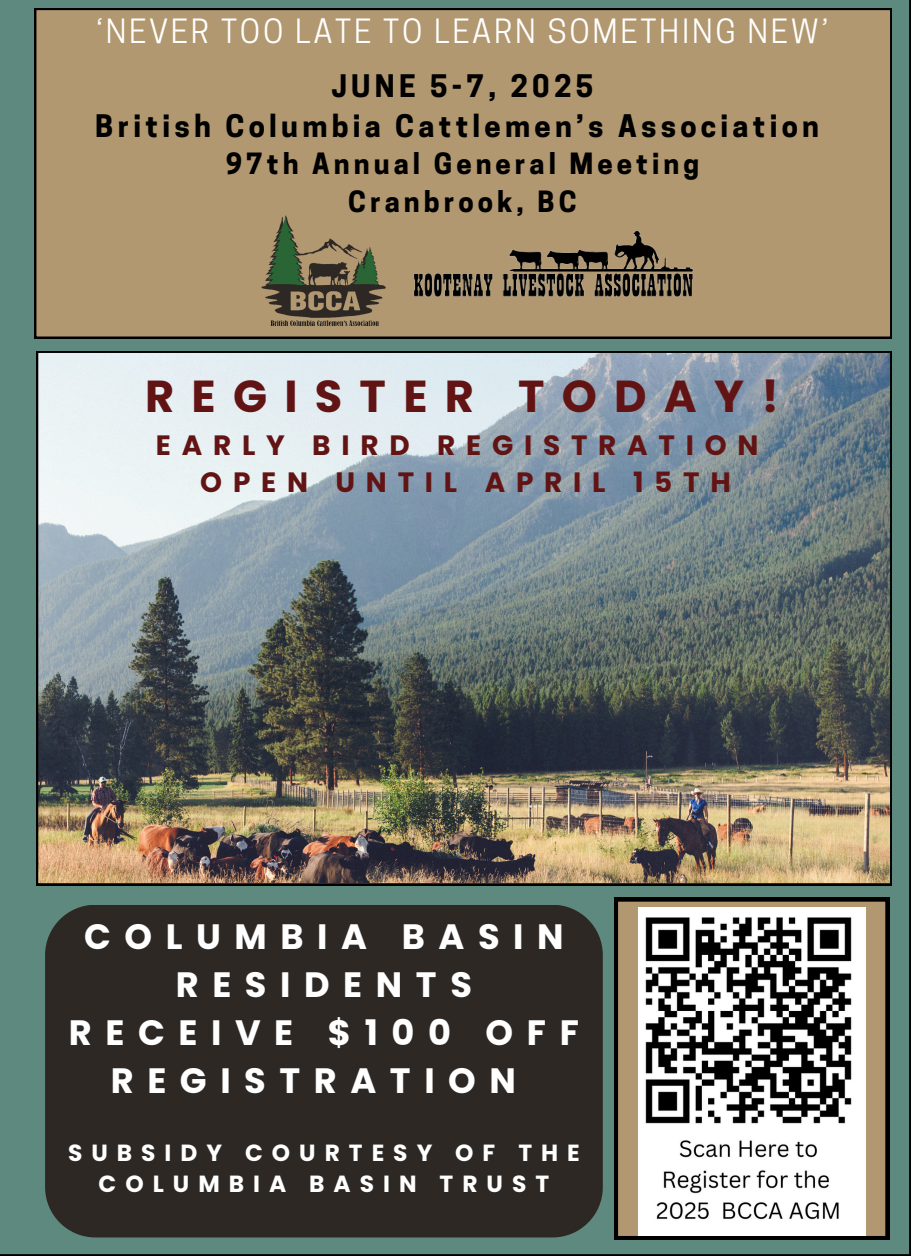
<style>
.page{position:relative;width:911px;height:1256px;background:#fff}
.page>*{position:absolute;margin:0;border:0;box-sizing:border-box;transform-origin:0 0}
.t1{font:700 44.75px "Poppins";letter-spacing:.385em;color:#621414}
.t2{font:700 35.25px/48px "Poppins";letter-spacing:.385em;color:#fff;text-align:center}
.t3{font:31.25px "Cooper Hewitt";letter-spacing:.09em;color:#fff}
.t4{font:700 29.25px/39.5px "Cooper Hewitt";letter-spacing:.145em;color:#000;text-align:center}
.t5{font:700 28px/37.5px "Poppins";letter-spacing:.385em;color:#621414;text-align:center}
.t6{font:700 27.5px/37.5px "Cooper Hewitt";letter-spacing:.145em;color:#000;text-align:center}
.t7{font:700 23.25px/31px "Poppins";letter-spacing:.385em;color:#fff;text-align:center}
</style>
<div class="page">
<div style="left:0;top:0;width:911px;height:1255px;background:#5e897e"></div>
<img style="left:36px;top:351px;width:855px;height:534px">
<div style="left:35px;top:8px;width:856px;height:330px;background:#b29870"></div>
<img style="left:258px;top:211px;width:133px;height:122px">
<img style="left:406px;top:226px;width:302px;height:91px">
<div style="left:0;top:1216px;width:201px;height:39px;background:#5e897e"></div>
<svg style="left:614px;top:897px;width:275px;height:342px;background:#867356"></svg>
<img style="left:638px;top:906px;width:227px;height:329px">
<div style="left:45px;top:904px;width:557px;height:333px;background:#2d2824;border-radius:50px"></div>
<h2 class="t3" style="left:96px;top:20px;width:734px">‘NEVER TOO LATE TO LEARN SOMETHING NEW’</h2>
<p class="t4" style="left:95px;top:70px;width:725px">JUNE 5-7, 2025<br>British Columbia Cattlemen’s Association</p>
<p class="t6" style="left:226px;top:148px;width:475px">97th Annual General Meeting<br>Cranbrook, BC</p>
<h3 class="t1" style="left:145px;top:364px;width:635px">REGISTER TODAY!</h3>
<h3 class="t5" style="left:156px;top:426px;width:604px">EARLY BIRD REGISTRATION<br>OPEN UNTIL APRIL 15TH</h3>
<p class="t2" style="left:69px;top:912px;width:512px">COLUMBIA BASIN<br>RESIDENTS<br>RECEIVE $100 OFF<br>REGISTRATION</p>
<h5 class="t7" style="left:68px;top:1137px;width:513px">SUBSIDY COURTESY OF THE<br>COLUMBIA BASIN TRUST</h5>
</div>
